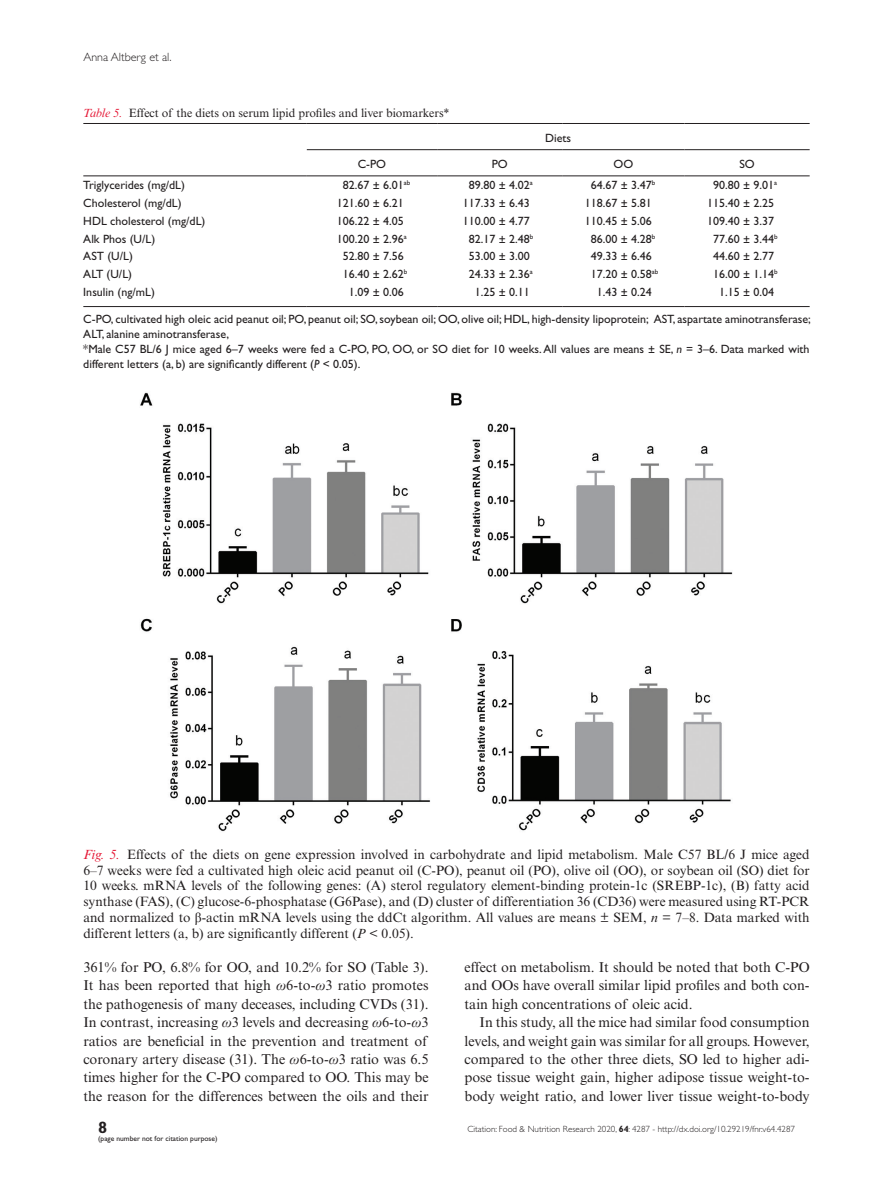
<style>
.page{position:relative;width:893px;height:1191px;background:#fff}
.page>*{position:absolute;margin:0;border:0;box-sizing:border-box;transform-origin:0 0}
.t1{font:700 16.5px "Gill Sans Std";color:#231f20}
.TXI{font:14.25px/18.5px "Times New Roman MT Std";color:#231f20;text-align:justify}
.FC{font:13.5px/15.8px "Times New Roman MT Std";color:#231f20;text-align:justify}
.TB{font:12px/15px "Gill Sans Std";color:#231f20}
.TT{font:12px "Times New Roman MT Std";color:#231f20}
.t2{font:300 12px "Gill Sans Std";color:#231f20}
.TCH{font:12px "Gill Sans Std";color:#231f20}
.t3{font:300 9px "Gill Sans Std";color:#231f20}
.t4{font:7.5px "Gill Sans Std";color:#231f20}
.s1{font-style:italic;color:#e51836}
.s2{font-style:italic}
.s3{font-family:"Times New Roman"}
.s4{font-family:"Times New Roman";font-style:italic}
.s5{font-weight:700}
</style>
<div class="page">
<hr style="left:307px;top:175px;width:130px;height:1px;background:#231f20">
<hr style="left:437px;top:175px;width:125px;height:1px;background:#231f20">
<hr style="left:562px;top:175px;width:123px;height:1px;background:#231f20">
<hr style="left:685px;top:175px;width:125px;height:1px;background:#231f20">
<hr style="left:83px;top:306px;width:224px;height:1px;background:#231f20">
<hr style="left:307px;top:306px;width:130px;height:1px;background:#231f20">
<hr style="left:437px;top:306px;width:125px;height:1px;background:#231f20">
<hr style="left:562px;top:306px;width:123px;height:1px;background:#231f20">
<hr style="left:685px;top:306px;width:125px;height:1px;background:#231f20">
<hr style="left:307px;top:123px;width:130px;height:1px;background:#231f20">
<hr style="left:437px;top:123px;width:125px;height:1px;background:#231f20">
<hr style="left:562px;top:123px;width:123px;height:1px;background:#231f20">
<hr style="left:685px;top:123px;width:125px;height:1px;background:#231f20">
<hr style="left:307px;top:149px;width:130px;height:1px;background:#231f20">
<hr style="left:437px;top:149px;width:125px;height:1px;background:#231f20">
<hr style="left:562px;top:149px;width:123px;height:1px;background:#231f20">
<hr style="left:685px;top:149px;width:125px;height:1px;background:#231f20">
<hr style="left:83px;top:123px;width:224px;height:1px;background:#231f20">
<hr style="left:83px;top:175px;width:224px;height:1px;background:#231f20">
<img style="left:140px;top:392px;width:593px;height:440px">
<p class="t2" style="left:83px;top:50px;width:90px">Anna Altberg et al.</p>
<p class="TT" style="left:83px;top:106px;width:368px"><span class="s1">Table 5.</span> Effect of the diets on serum lipid profiles and liver biomarkers*</p>
<p class="TCH" style="left:545px;top:131px;width:27px">Diets</p>
<p class="TCH" style="left:358px;top:157px;width:30px">C-PO</p>
<p class="TCH" style="left:492px;top:157px;width:17px">PO</p>
<p class="TCH" style="left:613px;top:157px;width:21px">OO</p>
<p class="TCH" style="left:739px;top:157px;width:17px">SO</p>
<p class="TB" style="left:83px;top:177px;width:103px">Triglycerides (mg/dL)</p>
<p class="TB" style="left:343px;top:177px;width:69px">82.67 ± 6.01<sup>ab</sup></p>
<p class="TB" style="left:469px;top:177px;width:65px">89.80 ± 4.02<sup>a</sup></p>
<p class="TB" style="left:591px;top:177px;width:66px">64.67 ± 3.47<sup>b</sup></p>
<p class="TB" style="left:713px;top:177px;width:65px">90.80 ± 9.01<sup>a</sup></p>
<p class="TB" style="left:83px;top:196px;width:100px">Cholesterol (mg/dL)</p>
<p class="TB" style="left:337px;top:196px;width:68px">121.60 ± 6.21</p>
<p class="TB" style="left:463px;top:196px;width:68px">117.33 ± 6.43</p>
<p class="TB" style="left:585px;top:196px;width:68px">118.67 ± 5.81</p>
<p class="TB" style="left:707px;top:196px;width:68px">115.40 ± 2.25</p>
<p class="TB" style="left:83px;top:213px;width:124px">HDL cholesterol (mg/dL)</p>
<p class="TB" style="left:337px;top:213px;width:68px">106.22 ± 4.05</p>
<p class="TB" style="left:463px;top:213px;width:68px">110.00 ± 4.77</p>
<p class="TB" style="left:585px;top:213px;width:68px">110.45 ± 5.06</p>
<p class="TB" style="left:707px;top:213px;width:68px">109.40 ± 3.37</p>
<p class="TB" style="left:83px;top:231px;width:73px">Alk Phos (U/L)</p>
<p class="TB" style="left:337px;top:231px;width:71px">100.20 ± 2.96<sup>a</sup></p>
<p class="TB" style="left:469px;top:231px;width:66px">82.17 ± 2.48<sup>b</sup></p>
<p class="TB" style="left:591px;top:231px;width:66px">86.00 ± 4.28<sup>b</sup></p>
<p class="TB" style="left:713px;top:231px;width:66px">77.60 ± 3.44<sup>b</sup></p>
<p class="TB" style="left:83px;top:249px;width:51px">AST (U/L)</p>
<p class="TB" style="left:343px;top:249px;width:62px">52.80 ± 7.56</p>
<p class="TB" style="left:469px;top:249px;width:62px">53.00 ± 3.00</p>
<p class="TB" style="left:591px;top:249px;width:62px">49.33 ± 6.46</p>
<p class="TB" style="left:713px;top:249px;width:62px">44.60 ± 2.77</p>
<p class="TB" style="left:83px;top:267px;width:50px">ALT (U/L)</p>
<p class="TB" style="left:343px;top:267px;width:66px">16.40 ± 2.62<sup>b</sup></p>
<p class="TB" style="left:469px;top:267px;width:65px">24.33 ± 2.36<sup>a</sup></p>
<p class="TB" style="left:591px;top:267px;width:69px">17.20 ± 0.58<sup>ab</sup></p>
<p class="TB" style="left:713px;top:267px;width:66px">16.00 ± 1.14<sup>b</sup></p>
<p class="TB" style="left:83px;top:284px;width:73px">Insulin (ng/mL)</p>
<p class="TB" style="left:349px;top:284px;width:56px">1.09 ± 0.06</p>
<p class="TB" style="left:475px;top:284px;width:56px">1.25 ± 0.11</p>
<p class="TB" style="left:597px;top:284px;width:56px">1.43 ± 0.24</p>
<p class="TB" style="left:719px;top:284px;width:56px">1.15 ± 0.04</p>
<p class="TB" style="left:83px;top:312px;width:729px">C-PO, cultivated high oleic acid peanut oil; PO, peanut oil; SO, soybean oil; OO, olive oil; HDL, high-density lipoprotein; AST, aspartate aminotransferase;<br>ALT, alanine aminotransferase,</p>
<p class="TB" style="left:83px;top:342px;width:728px">*Male C57 BL/6 J mice aged 6–7 weeks were fed a C-PO, PO, OO, or SO diet for 10 weeks. All values are means ± SE, <span class="s2">n</span> = 3–6. Data marked with different letters (a, b) are signifi cantly different (<span class="s2">P</span> &lt; 0.05).</p>
<p class="FC" style="left:83px;top:846px;width:728px"><span class="s1">Fig. 5.</span> Effects of the diets on gene expression involved in carbohydrate and lipid metabolism. Male C57 BL/6 J mice aged 6–7 weeks were fed a cultivated high oleic acid peanut oil (C-PO), peanut oil (PO), olive oil (OO), or soybean oil (SO) diet for 10 weeks. mRNA levels of the following genes: (A) sterol regulatory element-binding protein-1c (SREBP-1c), (B) fatty acid synthase (FAS), (C) glucose-6-phosphatase (G6Pase), and (D) cluster of differentiation 36 (CD36) were measured using RT-PCR and normalized to <span class="s3">β</span>-actin mRNA levels using the ddCt algorithm. All values are means ± SEM, <span class="s2">n</span> = 7–8. Data marked with different letters (a, b) are significantly different (<span class="s2">P</span> &lt; 0.05).</p>
<p class="TXI" style="left:83px;top:958px;width:347px">361% for PO, 6.8% for OO, and 10.2% for SO (Table 3).<br>It has been reported that high <span class="s4">ω</span>6-to-<span class="s4">ω</span>3 ratio promotes the pathogenesis of many deceases, including CVDs (31).<br>In contrast, increasing <span class="s4">ω</span>3 levels and decreasing <span class="s4">ω</span>6-to-<span class="s4">ω</span>3 ratios are beneficial in the prevention and treatment of coronary artery disease (31). The <span class="s4">ω</span>6-to-<span class="s4">ω</span>3 ratio was 6.5 times higher for the C-PO compared to OO. This may be the reason for the differences between the oils and their</p>
<p class="TXI" style="left:465px;top:958px;width:347px">effect on metabolism. It should be noted that both C-PO and OOs have overall similar lipid profiles and both con&shy;tain high concentrations of oleic acid.</p>
<p class="TXI" style="left:465px;top:1013px;width:347px;text-indent:15px">In this study, all the mice had similar food consumption levels, and weight gain was similar for all groups. However, compared to the other three diets, SO led to higher adi&shy;pose tissue weight gain, higher adipose tissue weight-to&shy;body weight ratio, and lower liver tissue weight-to-body</p>
<p class="t1" style="left:98px;top:1117px;width:11px">8</p>
<p class="t3" style="left:467px;top:1124px;width:329px">Citation: Food &amp; Nutrition Research 2020, <span class="s5">64</span>: 4287 - http://dx.doi.org/10.29219/fnr.v64.4287</p>
<p class="t4" style="left:98px;top:1133px;width:121px">(page number not for citation purpose)</p>
</div>
